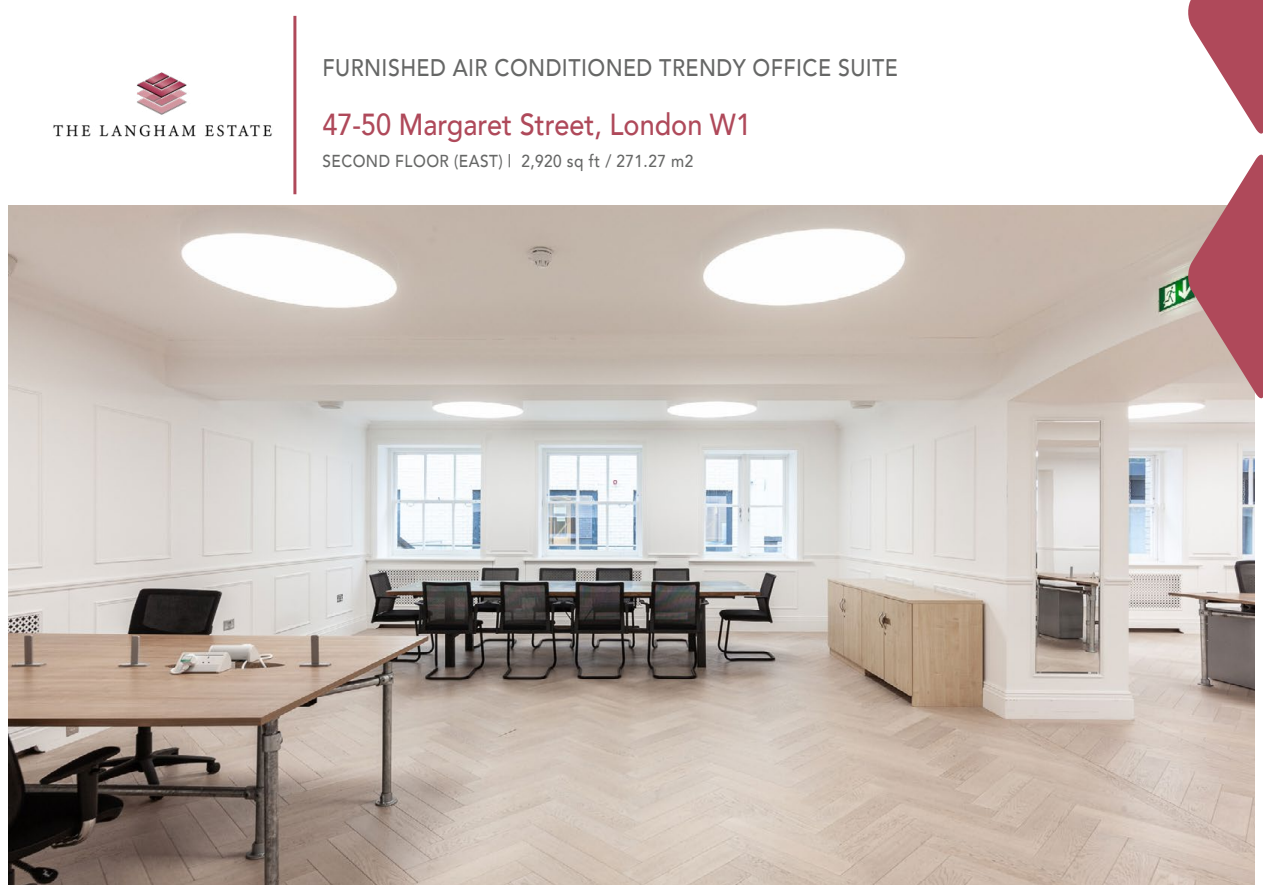
<style>
.page{position:relative;width:1263px;height:893px;background:#fff}
.page>*{position:absolute;margin:0;border:0;box-sizing:border-box;transform-origin:0 0}
.t1{font:500 30.45px "Avenir";color:#af495a;scale:.89 1}
.t2{font:500 24px "Avenir";letter-spacing:.02em;color:#666766;scale:.89 1}
.t3{font:500 17.25px "Avenir";letter-spacing:.03em;color:#666766;scale:.89 1}
</style>
<div class="page">
<hr style="left:293px;top:16px;width:3px;height:178px;background:#af495a">
<img style="left:9px;top:205px;width:1245px;height:679px">
<svg style="left:1187px;top:154px;width:76px;height:247px"></svg>
<svg style="left:1188px;top:0;width:75px;height:134px"></svg>
<img style="left:53px;top:72px;width:219px;height:65px">
<p class="t2" style="left:322px;top:46px;width:648px">FURNISHED AIR CONDITIONED TRENDY OFFICE SUITE</p>
<p class="t1" style="left:322px;top:98px;width:483px">47-50 Margaret Street, London W1</p>
<p class="t3" style="left:322px;top:147px;width:418px">SECOND FLOOR (EAST) | 2,920 sq ft / 271.27 m2</p>
</div>
